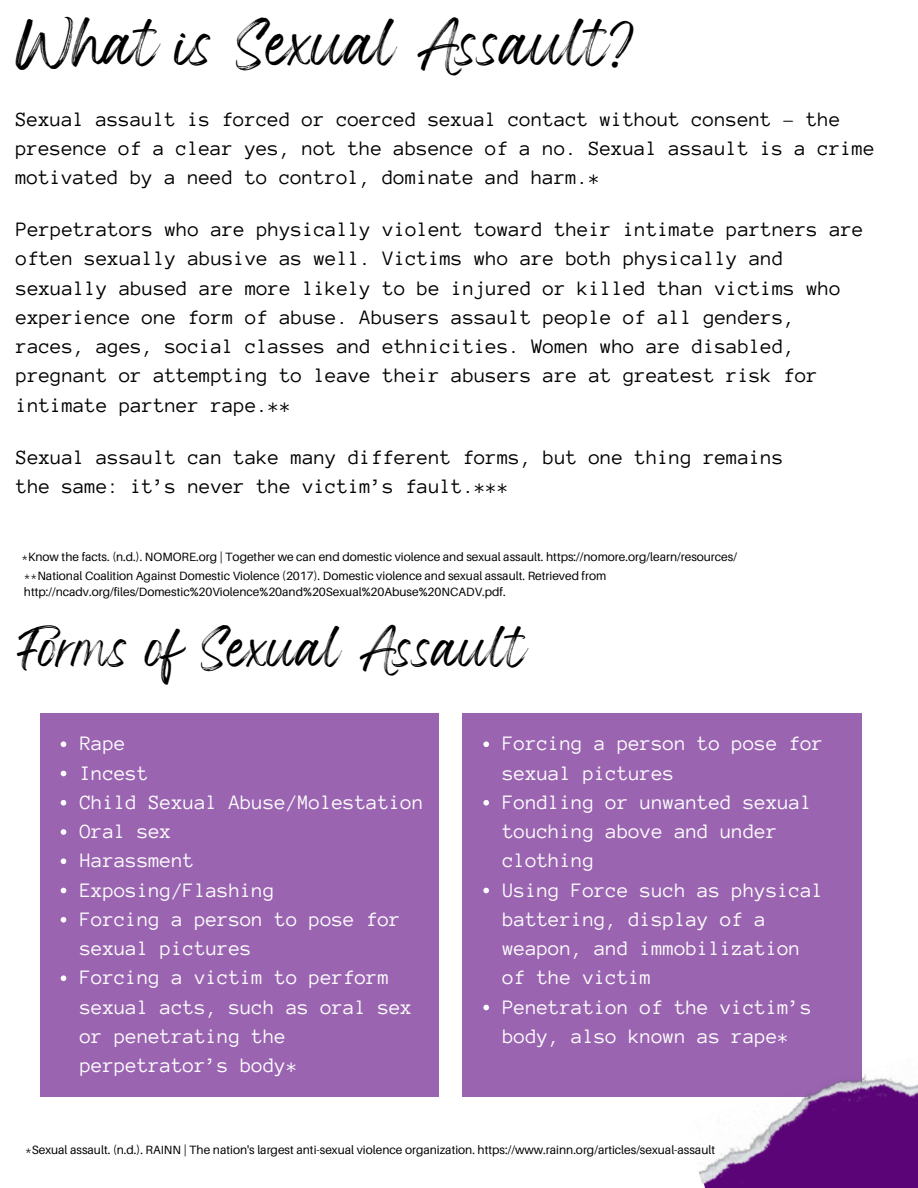
<style>
.page{position:relative;width:918px;height:1188px;background:#fff}
.page>*{position:absolute;margin:0;border:0;box-sizing:border-box;transform-origin:0 0}
.t1{font:36px "Wonderful Branding";color:#000}
.t2{font:31.5px "Wonderful Branding";color:#000}
.t3{font:21px/29.2px "Anonymous Pro";color:#000}
.t4{font:21px/29.2px "Anonymous Pro";color:#fefefe}
.t5{font:12px/16px "Aileron";color:#000}
</style>
<div class="page">
<div style="left:40px;top:713px;width:399px;height:384px;background:#9a64b1"></div>
<svg style="left:61px;top:741px;width:5px;height:6px"></svg>
<svg style="left:61px;top:771px;width:5px;height:5px"></svg>
<svg style="left:61px;top:800px;width:5px;height:6px"></svg>
<svg style="left:61px;top:829px;width:5px;height:6px"></svg>
<svg style="left:61px;top:858px;width:5px;height:6px"></svg>
<svg style="left:61px;top:888px;width:5px;height:5px"></svg>
<svg style="left:61px;top:917px;width:5px;height:6px"></svg>
<svg style="left:61px;top:975px;width:5px;height:6px"></svg>
<div style="left:462px;top:713px;width:399px;height:384px;background:#9a64b1"></div>
<svg style="left:483px;top:741px;width:6px;height:6px"></svg>
<svg style="left:483px;top:800px;width:6px;height:6px"></svg>
<svg style="left:483px;top:888px;width:6px;height:5px"></svg>
<svg style="left:483px;top:1005px;width:6px;height:5px"></svg>
<img style="left:698px;top:832px;width:220px;height:356px">
<h1 class="t1" style="left:16px;top:36px;width:620px">What is Sexual Assault?</h1>
<p class="t3" style="left:16px;top:104px;width:861px">Sexual assault is forced or coerced sexual contact without consent – the presence of a clear yes, not the absence of a no. Sexual assault is a crime motivated by a need to control, dominate and harm.*</p>
<p class="t3" style="left:16px;top:215px;width:849px">Perpetrators who are physically violent toward their intimate partners are often sexually abusive as well. Victims who are both physically and sexually abused are more likely to be injured or killed than victims who experience one form of abuse. Abusers assault people of all genders, races, ages, social classes and ethnicities. Women who are disabled, pregnant or attempting to leave their abusers are at greatest risk for intimate partner rape.**</p>
<p class="t3" style="left:16px;top:442px;width:769px">Sexual assault can take many different forms, but one thing remains the same: it’s never the victim’s fault.***</p>
<p class="t5" style="left:21px;top:549px;width:717px">*Know the facts. (n.d.). NOMORE.org | Together we can end domestic violence and sexual assault. https://nomore.org/learn/resources/</p>
<p class="t5" style="left:24px;top:568px;width:584px">**National Coalition Against Domestic Violence (2017). Domestic violence and sexual assault. Retrieved from http://ncadv.org/files/Domestic%20Violence%20and%20Sexual%20Abuse%20NCADV.pdf.</p>
<h2 class="t2" style="left:25px;top:641px;width:505px">Forms of Sexual Assault</h2>
<p class="t4" style="left:80px;top:729px;width:345px">Rape<br>Incest<br>Child Sexual Abuse/Molestation<br>Oral sex<br>Harassment<br>Exposing/Flashing<br>Forcing a person to pose for sexual pictures<br>Forcing a victim to perform sexual acts, such as oral sex or penetrating the perpetrator’s body*</p>
<p class="t4" style="left:503px;top:729px;width:322px">Forcing a person to pose for sexual pictures<br>Fondling or unwanted sexual touching above and under clothing<br>Using Force such as physical battering, display of a weapon, and immobilization of the victim<br>Penetration of the victim’s body, also known as rape*</p>
<p class="t5" style="left:25px;top:1142px;width:692px">*Sexual assault. (n.d.). RAINN | The nation's largest anti-sexual violence organization. https://www.rainn.org/articles/sexual-assault</p>
</div>
